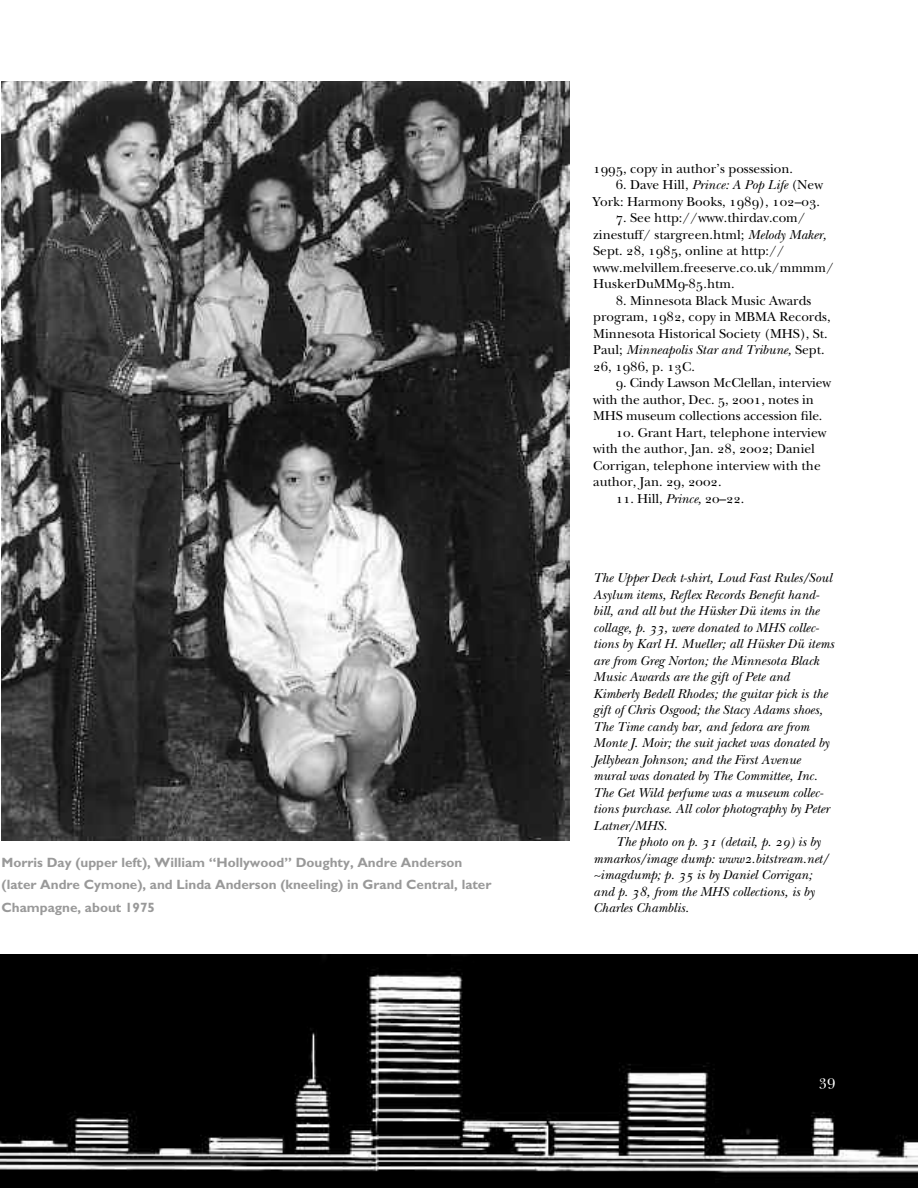
<style>
.page{position:relative;width:918px;height:1188px;background:#fff}
.page>*{position:absolute;margin:0;border:0;box-sizing:border-box;transform-origin:0 0}
.t1{font:15px "New Baskerville SC";color:#fff}
.t2{font:13.5px/16.5px "New Baskerville Italic Os F";color:#000}
.t3{font:13.5px/16.5px "New Baskerville";color:#000}
.t4{font:700 13.5px/22.5px "Gill Sans";color:#999}
.t5{font:13.5px "New Baskerville SC";color:#000}
.s1{font-family:"New Baskerville SC"}
.s2{font-family:"New Baskerville"}
.s3{font-family:"New Baskerville Italic Os F"}
</style>
<div class="page">
<img style="left:1px;top:81px;width:569px;height:759px">
<img style="left:0;top:954px;width:918px;height:234px">
<p class="t4" style="left:2px;top:852px;width:491px">Morris Day (upper left), William “Hollywood” Doughty, Andre Anderson (later Andre Cymone), and Linda Anderson (kneeling) in Grand Central, later<br>Champagne, about 1975</p>
<p class="t3" style="left:593px;top:162px;width:201px"><span class="s1">1995</span>, copy in author’s possession.</p>
<p class="t2" style="left:616px;top:178px;width:209px"><span class="s1">6</span><span class="s2">. Dave Hill,</span> Prince: A Pop Life <span class="s2">(New</span></p>
<p class="t3" style="left:593px;top:195px;width:228px">York: Harmony Books, <span class="s1">1989</span>), <span class="s1">102</span>–<span class="s1">03</span>.</p>
<p class="t3" style="left:593px;top:211px;width:242px;text-indent:22px"><span class="s1">7</span>. See http://www.thirdav.com/ zinestuff/ stargreen.html; <span class="s3">Melody Maker, </span>Sept. <span class="s1">28</span>, <span class="s1">1985</span>, online at http:// www.melvillem.freeserve.co.uk/mmmm/ HuskerDuMM<span class="s1">9</span>-<span class="s1">85</span>.htm.</p>
<p class="t3" style="left:593px;top:294px;width:239px;text-align:center"><span class="s1">8</span>. Minnesota Black Music Awards program, <span class="s1">1982</span>, copy in MBMA Records,<br>Minnesota Historical Society (MHS), St.</p>
<p class="t2" style="left:593px;top:343px;width:233px"><span class="s2">Paul;</span> Minneapolis Star and Tribune, <span class="s2">Sept.</span></p>
<p class="t5" style="left:593px;top:361px;width:103px">26<span class="s2">,</span> 1986<span class="s2">, p.</span> 13<span class="s2">C.</span></p>
<p class="t3" style="left:593px;top:376px;width:239px;text-indent:22px"><span class="s1">9</span>. Cindy Lawson McClellan, interview with the author, Dec. <span class="s1">5</span>, <span class="s1">2001</span>, notes in<br>MHS museum collections accession file.</p>
<p class="t3" style="left:593px;top:426px;width:235px;text-indent:22px"><span class="s1">10</span>. Grant Hart, telephone interview with the author, Jan. <span class="s1">28</span>, <span class="s1">2002</span>; Daniel Corrigan, telephone interview with the author, Jan. <span class="s1">29</span>, <span class="s1">2002</span>.</p>
<p class="t3" style="left:616px;top:492px;width:130px"><span class="s1">11</span>. Hill, <span class="s3">Prince,</span> <span class="s1">20</span>–<span class="s1">22</span>.</p>
<p class="t2" style="left:593px;top:571px;width:242px">The Upper Deck t-shirt, Loud Fast Rules/Soul Asylum items, Reflex Records Benefit hand&shy;bill, and all but the Hüsker Dü items in the collage, p. 33, were donated to MHS collec&shy;tions by Karl H. Mueller; all Hüsker Dü items are from Greg Norton; the Minnesota Black Music Awards are the gift of Pete and Kimberly Bedell Rhodes; the guitar pick is the gift of Chris Osgood; the Stacy Adams shoes, The Time candy bar, and fedora are from Monte J. Moir; the suit jacket was donated by Jellybean Johnson; and the First Avenue mural was donated by The Committee, Inc.<br>The Get Wild perfume was a museum collec&shy;tions purchase. All color photography by Peter Latner/MHS.</p>
<p class="t2" style="left:593px;top:835px;width:237px;text-indent:22px">The photo on p. 31 (detail, p. 29) is by mmarkos/image dump: www2.bitstream.net/ ~imagdump; p. 35 is by Daniel Corrigan; and p. 38, from the MHS collections, is by Charles Chamblis.</p>
<p class="t1" style="left:819px;top:1075px;width:18px">39</p>
</div>
